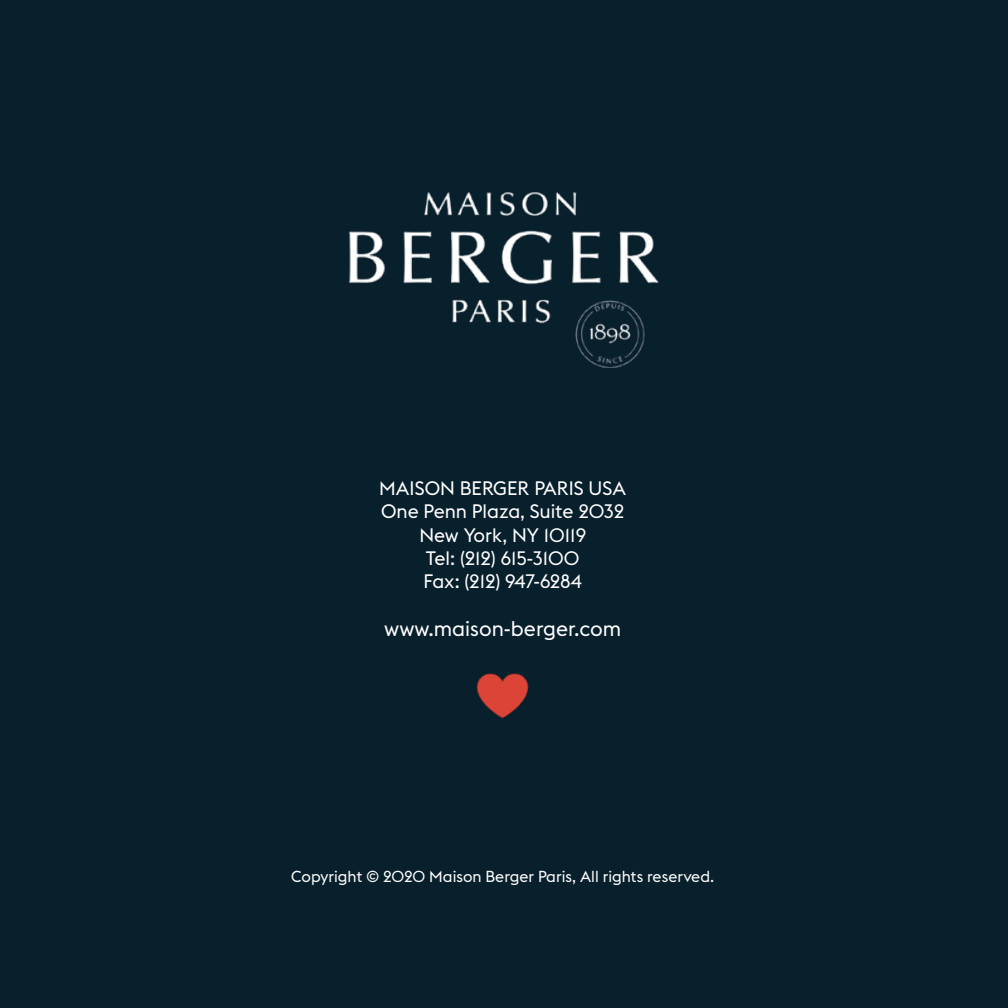
<style>
.page{position:relative;width:1008px;height:1008px;background:#081f2c}
.page>*{position:absolute;margin:0;border:0;box-sizing:border-box;transform-origin:0 0}
.t1{font:21px "Euclid Flex";color:#fff}
.t2{font:19.25px/23.1px "Euclid Flex";color:#fff;text-align:center}
.t3{font:15.75px "Euclid Flex";color:#fff}
</style>
<div class="page">
<img style="left:349px;top:192px;width:310px;height:176px">
<img style="left:476px;top:673px;width:53px;height:46px">
<p class="t2" style="left:379px;top:477px;width:248px">MAISON BERGER PARIS USA<br>One Penn Plaza, Suite 2032<br>New York, NY 10119<br>Tel: (212) 615-3100<br>Fax: (212) 947-6284</p>
<p class="t1" style="left:384px;top:617px;width:238px">www.maison-berger.com</p>
<p class="t3" style="left:291px;top:867px;width:424px">Copyright © 2020 Maison Berger Paris, All rights reserved.</p>
</div>
